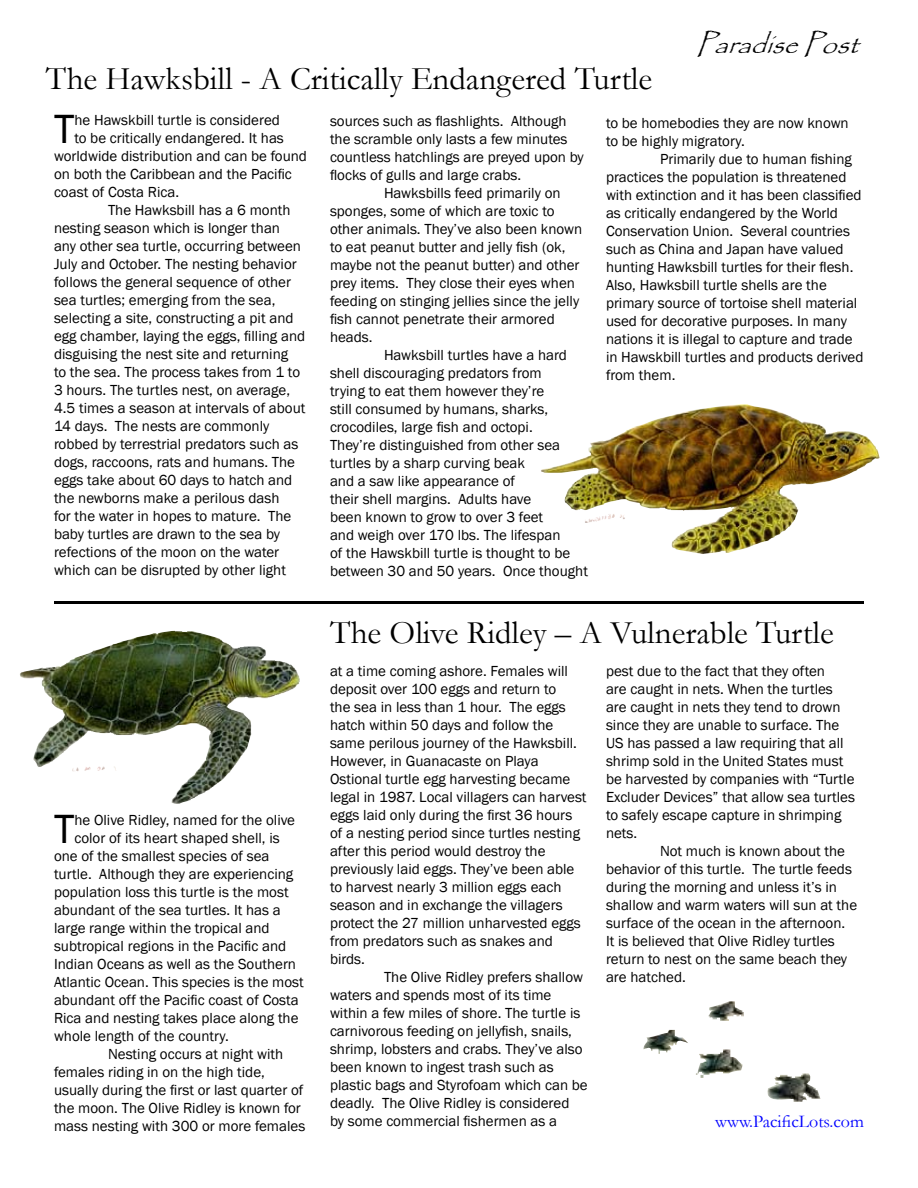
<style>
.page{position:relative;width:918px;height:1188px;background:#fff}
.page>*{position:absolute;margin:0;border:0;box-sizing:border-box;transform-origin:0 0}
.t1{font:42px "Franklin Gothic";color:#000}
.t2{font:33px "Garamond";color:#000}
.t3{font:italic 27px "Papyrus";color:#000}
.t4{font:18px "Garamond";color:#00f}
.t5{font:15px/18px "Franklin Gothic";color:#000}
</style>
<div class="page">
<hr style="left:54px;top:601px;width:810px;height:3px;background:#000">
<img style="left:542px;top:404px;width:338px;height:150px">
<img style="left:87px;top:630px;width:213px;height:174px">
<img style="left:643px;top:1001px;width:178px;height:101px">
<h3 class="t3" style="left:696px;top:28px;width:179px">ParadisePost</h3>
<h2 class="t2" style="left:46px;top:56px;width:608px">The Hawksbill - A Critically Endangered Turtle</h2>
<p class="t5" style="left:606px;top:114px;width:244px">to be homebodies they are now known to be highly migratory.</p>
<p class="t5" style="left:606px;top:150px;width:259px;text-indent:54px">Primarily due to human fishing practices the population is threatened with extinction and it has been classified as critically endangered by the World Conservation Union. Several countries such as China and Japan have valued hunting Hawksbill turtles for their flesh.<br>Also, Hawksbill turtle shells are the primary source of tortoise shell material used for decorative purposes. In many nations it is illegal to capture and trade in Hawskbill turtles and products derived from them.</p>
<h1 class="t1" style="left:54px;top:103px;width:22px">T</h1>
<p class="t5" style="left:74px;top:112px;width:207px">he Hawskbill turtle is considered</p>
<p class="t5" style="left:330px;top:112px;width:238px">sources such as flashlights. Although</p>
<p class="t5" style="left:330px;top:130px;width:239px">the scramble only lasts a few minutes</p>
<p class="t5" style="left:330px;top:148px;width:255px">countless hatchlings are preyed upon by</p>
<p class="t5" style="left:330px;top:166px;width:193px">flocks of gulls and large crabs.</p>
<p class="t5" style="left:384px;top:184px;width:178px">Hawksbills feed primarily on</p>
<p class="t5" style="left:330px;top:202px;width:226px">sponges, some of which are toxic to</p>
<p class="t5" style="left:330px;top:220px;width:254px">other animals. They’ve also been known</p>
<p class="t5" style="left:330px;top:238px;width:237px">to eat peanut butter and jelly fish (ok,</p>
<p class="t5" style="left:330px;top:256px;width:251px">maybe not the peanut butter) and other</p>
<p class="t5" style="left:330px;top:274px;width:246px">prey items. They close their eyes when</p>
<p class="t5" style="left:330px;top:292px;width:251px">feeding on stinging jellies since the jelly</p>
<p class="t5" style="left:330px;top:310px;width:226px">fish cannot penetrate their armored</p>
<p class="t5" style="left:330px;top:328px;width:44px">heads.</p>
<p class="t5" style="left:384px;top:346px;width:184px">Hawksbill turtles have a hard</p>
<p class="t5" style="left:330px;top:364px;width:213px">shell discouraging predators from</p>
<p class="t5" style="left:330px;top:382px;width:216px">trying to eat them however they’re</p>
<p class="t5" style="left:330px;top:400px;width:220px">still consumed by humans, sharks,</p>
<p class="t5" style="left:330px;top:418px;width:204px">crocodiles, large fish and octopi.</p>
<p class="t5" style="left:330px;top:436px;width:232px">They’re distinguished from other sea</p>
<p class="t5" style="left:330px;top:454px;width:197px">turtles by a sharp curving beak</p>
<p class="t5" style="left:330px;top:472px;width:187px">and a saw like appearance of</p>
<p class="t5" style="left:330px;top:490px;width:203px">their shell margins. Adults have</p>
<p class="t5" style="left:330px;top:508px;width:215px">been known to grow to over 3 feet</p>
<p class="t5" style="left:330px;top:526px;width:232px">and weigh over 170 lbs. The lifespan</p>
<p class="t5" style="left:330px;top:544px;width:242px">of the Hawskbill turtle is thought to be</p>
<p class="t5" style="left:330px;top:562px;width:260px">between 30 and 50 years. Once thought</p>
<p class="t5" style="left:74px;top:130px;width:211px">to be critically endangered. It has</p>
<p class="t5" style="left:54px;top:148px;width:255px">worldwide distribution and can be found</p>
<p class="t5" style="left:54px;top:166px;width:239px">on both the Caribbean and the Pacific</p>
<p class="t5" style="left:54px;top:184px;width:127px">coast of Costa Rica.</p>
<p class="t5" style="left:108px;top:202px;width:184px">The Hawksbill has a 6 month</p>
<p class="t5" style="left:54px;top:220px;width:228px">nesting season which is longer than</p>
<p class="t5" style="left:54px;top:238px;width:249px">any other sea turtle, occurring between</p>
<p class="t5" style="left:54px;top:256px;width:244px">July and October. The nesting behavior</p>
<p class="t5" style="left:54px;top:274px;width:239px">follows the general sequence of other</p>
<p class="t5" style="left:54px;top:292px;width:223px">sea turtles; emerging from the sea,</p>
<p class="t5" style="left:54px;top:310px;width:241px">selecting a site, constructing a pit and</p>
<p class="t5" style="left:54px;top:328px;width:253px">egg chamber, laying the eggs, filling and</p>
<p class="t5" style="left:54px;top:346px;width:236px">disguising the nest site and returning</p>
<p class="t5" style="left:54px;top:364px;width:248px">to the sea. The process takes from 1 to</p>
<p class="t5" style="left:54px;top:382px;width:238px">3 hours. The turtles nest, on average,</p>
<p class="t5" style="left:54px;top:400px;width:253px">4.5 times a season at intervals of about</p>
<p class="t5" style="left:54px;top:418px;width:217px">14 days. The nests are commonly</p>
<p class="t5" style="left:54px;top:436px;width:246px">robbed by terrestrial predators such as</p>
<p class="t5" style="left:54px;top:454px;width:243px">dogs, raccoons, rats and humans. The</p>
<p class="t5" style="left:54px;top:472px;width:240px">eggs take about 60 days to hatch and</p>
<p class="t5" style="left:54px;top:490px;width:227px">the newborns make a perilous dash</p>
<p class="t5" style="left:54px;top:508px;width:239px">for the water in hopes to mature. The</p>
<p class="t5" style="left:54px;top:526px;width:228px">baby turtles are drawn to the sea by</p>
<p class="t5" style="left:54px;top:544px;width:227px">refections of the moon on the water</p>
<p class="t5" style="left:54px;top:562px;width:233px">which can be disrupted by other light</p>
<h1 class="t1" style="left:54px;top:803px;width:22px">T</h1>
<p class="t5" style="left:74px;top:812px;width:222px">he Olive Ridley, named for the olive</p>
<p class="t5" style="left:74px;top:830px;width:207px">color of its heart shaped shell, is</p>
<p class="t5" style="left:54px;top:848px;width:217px">one of the smallest species of sea</p>
<p class="t5" style="left:54px;top:866px;width:241px">turtle. Although they are experiencing</p>
<p class="t5" style="left:54px;top:884px;width:236px">population loss this turtle is the most</p>
<p class="t5" style="left:54px;top:902px;width:228px">abundant of the sea turtles. It has a</p>
<p class="t5" style="left:54px;top:920px;width:217px">large range within the tropical and</p>
<p class="t5" style="left:54px;top:938px;width:234px">subtropical regions in the Pacific and</p>
<p class="t5" style="left:54px;top:956px;width:244px">Indian Oceans as well as the Southern</p>
<p class="t5" style="left:54px;top:974px;width:251px">Atlantic Ocean. This species is the most</p>
<p class="t5" style="left:54px;top:992px;width:246px">abundant off the Pacific coast of Costa</p>
<p class="t5" style="left:54px;top:1010px;width:246px">Rica and nesting takes place along the</p>
<p class="t5" style="left:54px;top:1028px;width:176px">whole length of the country.</p>
<p class="t5" style="left:108px;top:1046px;width:177px">Nesting occurs at night with</p>
<p class="t5" style="left:54px;top:1064px;width:212px">females riding in on the high tide,</p>
<p class="t5" style="left:54px;top:1082px;width:251px">usually during the first or last quarter of</p>
<p class="t5" style="left:54px;top:1100px;width:248px">the moon. The Olive Ridley is known for</p>
<p class="t5" style="left:54px;top:1118px;width:253px">mass nesting with 300 or more females</p>
<h2 class="t2" style="left:330px;top:610px;width:505px">The Olive Ridley – A Vulnerable Turtle</h2>
<p class="t5" style="left:330px;top:662px;width:258px">at a time coming ashore. Females will deposit over 100 eggs and return to<br>the sea in less than 1 hour. The eggs hatch within 50 days and follow the same perilous journey of the Hawksbill.<br>However, in Guanacaste on Playa Ostional turtle egg harvesting became legal in 1987. Local villagers can harvest eggs laid only during the first 36 hours of a nesting period since turtles nesting after this period would destroy the previously laid eggs. They’ve been able to harvest nearly 3 million eggs each season and in exchange the villagers protect the 27 million unharvested eggs from predators such as snakes and birds.</p>
<p class="t5" style="left:330px;top:968px;width:259px;text-indent:54px">The Olive Ridley prefers shallow waters and spends most of its time within a few miles of shore. The turtle is carnivorous feeding on jellyfish, snails, shrimp, lobsters and crabs. They’ve also been known to ingest trash such as plastic bags and Styrofoam which can be deadly. The Olive Ridley is considered<br>by some commercial fishermen as a</p>
<p class="t5" style="left:606px;top:662px;width:251px">pest due to the fact that they often<br>are caught in nets. When the turtles are caught in nets they tend to drown since they are unable to surface. The US has passed a law requiring that all shrimp sold in the United States must be harvested by companies with “Turtle Excluder Devices” that allow sea turtles to safely escape capture in shrimping nets.</p>
<p class="t5" style="left:606px;top:842px;width:253px;text-indent:54px">Not much is known about the behavior of this turtle. The turtle feeds during the morning and unless it’s in shallow and warm waters will sun at the surface of the ocean in the afternoon.<br>It is believed that Olive Ridley turtles return to nest on the same beach they are hatched.</p>
<p class="t4" style="left:715px;top:1109px;width:150px">www.PacificLots.com</p>
</div>
